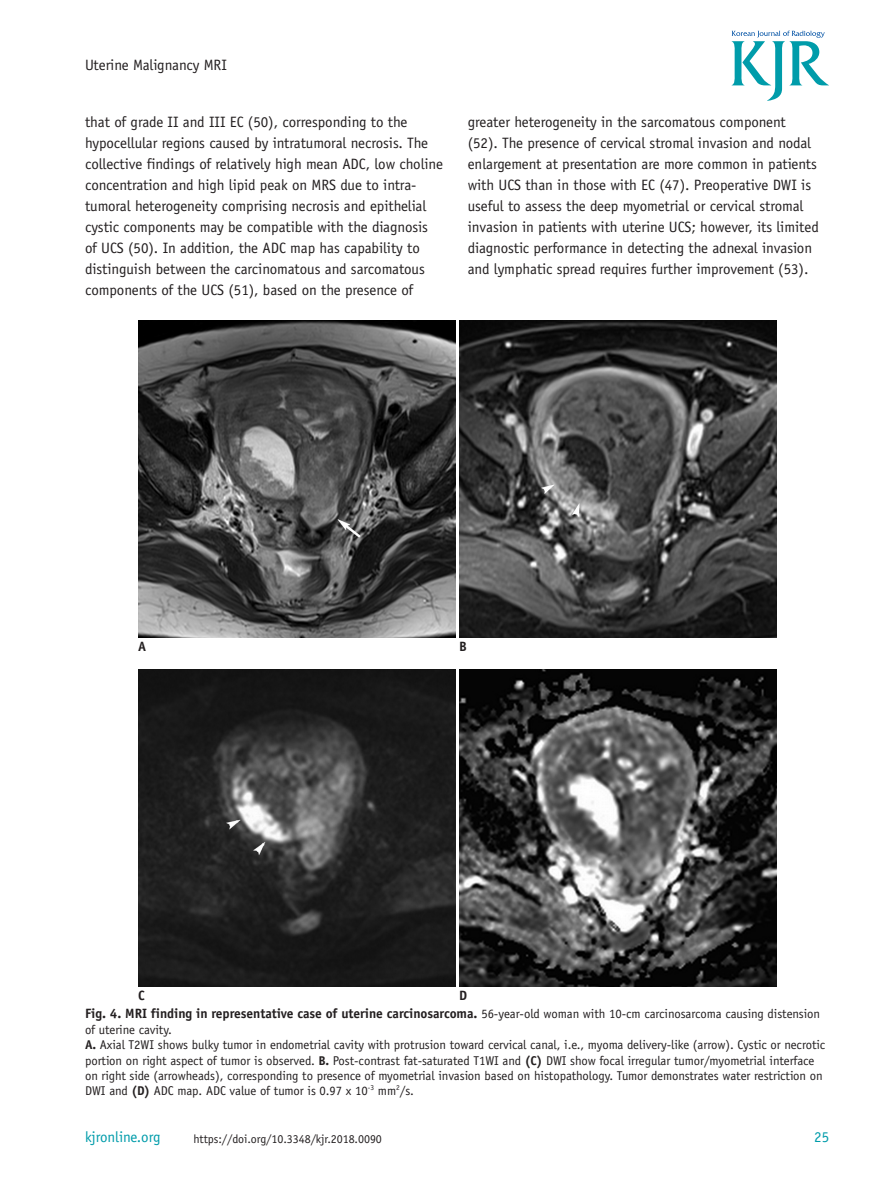
<style>
.page{position:relative;width:893px;height:1191px;background:#fff}
.page>*{position:absolute;margin:0;border:0;box-sizing:border-box;transform-origin:0 0}
.t1{font:15px/21px "Officina Sans Std";letter-spacing:-.005em;color:#231f20}
.t2{font:15px "Officina Sans Std";letter-spacing:-.005em;color:#009caa}
.t3{font:700 13.5px/18.6px "Officina Sans Std";letter-spacing:-.005em;color:#231f20}
.t4{font:12.75px/15.3px "Officina Sans Std";letter-spacing:-.005em;color:#231f20}
.t5{font:12px "Officina Sans Std";letter-spacing:-.005em;color:#231f20}
.s1{font-weight:400;font-size:12.75px}
.s2{font-weight:700}
</style>
<div class="page">
<svg style="left:732px;top:31px;width:97px;height:70px"></svg>
<img style="left:138px;top:321px;width:317px;height:316px">
<img style="left:459px;top:321px;width:317px;height:316px">
<img style="left:138px;top:669px;width:317px;height:317px">
<img style="left:459px;top:669px;width:317px;height:317px">
<p class="t1" style="left:85px;top:54px;width:143px">Uterine Malignancy MRI</p>
<p class="t1" style="left:85px;top:112px;width:359px">that of grade II and III EC (50), corresponding to the hypocellular regions caused by intratumoral necrosis. The collective findings of relatively high mean ADC, low choline concentration and high lipid peak on MRS due to intra&shy;tumoral heterogeneity comprising necrosis and epithelial cystic components may be compatible with the diagnosis of UCS (50). In addition, the ADC map has capability to distinguish between the carcinomatous and sarcomatous components of the UCS (51), based on the presence of</p>
<p class="t1" style="left:468px;top:112px;width:353px">greater heterogeneity in the sarcomatous component (52). The presence of cervical stromal invasion and nodal enlargement at presentation are more common in patients with UCS than in those with EC (47). Preoperative DWI is useful to assess the deep myometrial or cervical stromal invasion in patients with uterine UCS; however, its limited diagnostic performance in detecting the adnexal invasion and lymphatic spread requires further improvement (53).</p>
<p class="t3" style="left:138px;top:637px;width:10px">A</p>
<p class="t3" style="left:459px;top:637px;width:9px">B</p>
<p class="t3" style="left:138px;top:985px;width:8px">C</p>
<p class="t3" style="left:85px;top:985px;width:736px;text-indent:374px">D<br>Fig. 4. MRI finding in representative case of uterine carcinosarcoma. <span class="s1">56-year-old woman with 10-cm carcinosarcoma causing distension</span></p>
<p class="t4" style="left:85px;top:1022px;width:742px">of uterine cavity.<br><span class="s2">A.</span> Axial T2WI shows bulky tumor in endometrial cavity with protrusion toward cervical canal, i.e., myoma delivery-like (arrow). Cystic or necrotic portion on right aspect of tumor is observed. <span class="s2">B.</span> Post-contrast fat-saturated T1WI and <span class="s2">(C)</span> DWI show focal irregular tumor/myometrial interface on right side (arrowheads), corresponding to presence of myometrial invasion based on histopathology. Tumor demonstrates water restriction on DWI and <span class="s2">(D)</span> ADC map. ADC value of tumor is 0.97 x 10<sup>-3</sup> mm<sup>2</sup>/s.</p>
<p class="t2" style="left:85px;top:1128px;width:77px">kjronline.org</p>
<p class="t5" style="left:194px;top:1132px;width:190px">https://doi.org/10.3348/kjr.2018.0090</p>
<p class="t2" style="left:814px;top:1128px;width:16px">25</p>
</div>
